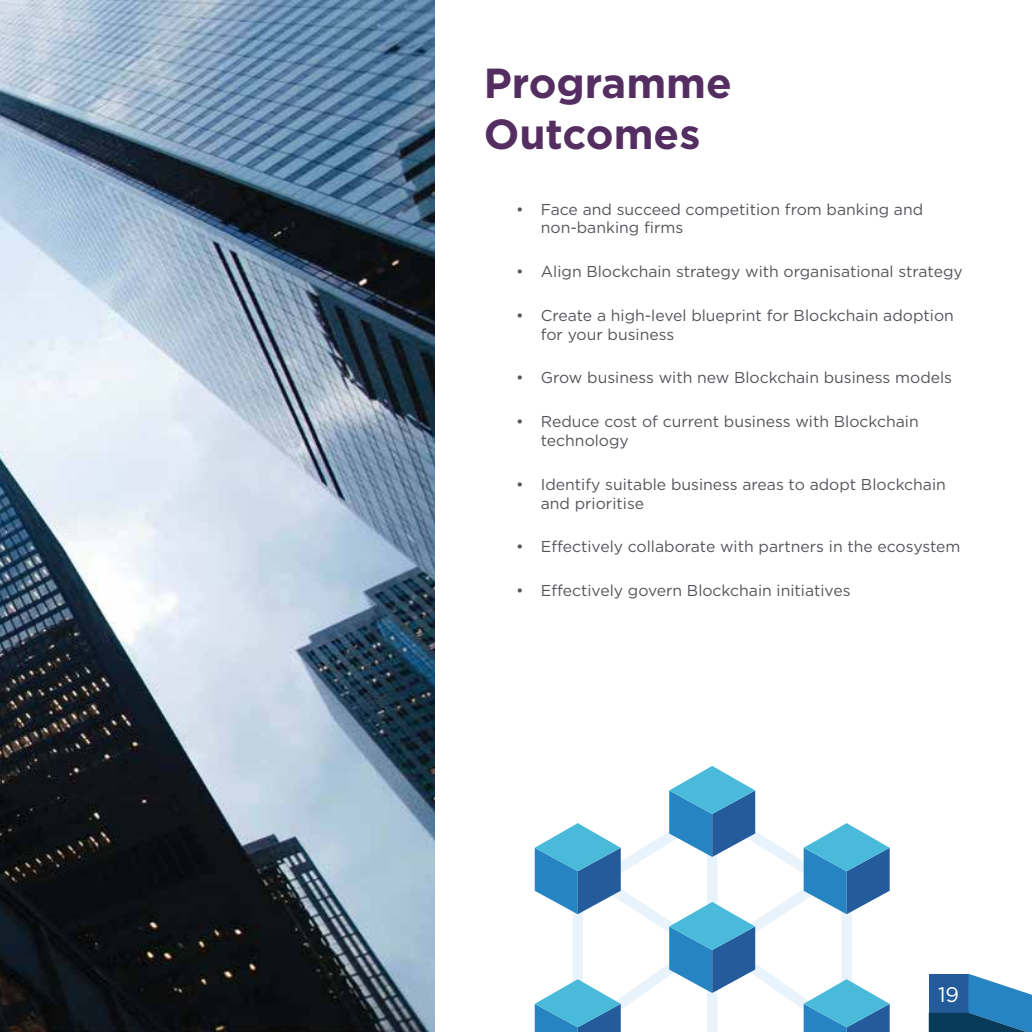
<style>
.page{position:relative;width:1032px;height:1032px;background:#fff}
.page>*{position:absolute;margin:0;border:0;box-sizing:border-box;transform-origin:0 0}
.t1{font:700 42px/50.4px "Gotham";color:#542d61}
.t2{font:21px "Gotham";color:#fff}
.t3{font:15.75px/18.9px "Gotham";color:#54565b}
</style>
<div class="page">
<svg style="left:929px;top:974px;width:103px;height:58px;background:#3777a7"></svg>
<svg style="left:535px;top:766px;width:355px;height:266px"></svg>
<img style="left:0;top:0;width:435px;height:1032px">
<h1 class="t1" style="left:484px;top:58px;width:250px">Programme<br>Outcomes</h1>
<p class="t3" style="left:541px;top:199px;width:384px;text-indent:-25px">• Face and succeed competition from banking and non-banking firms</p>
<p class="t3" style="left:516px;top:262px;width:448px">• Align Blockchain strategy with organisational strategy</p>
<p class="t3" style="left:541px;top:305px;width:415px;text-indent:-25px">• Create a high-level blueprint for Blockchain adoption for your business</p>
<p class="t3" style="left:516px;top:368px;width:438px">• Grow business with new Blockchain business models</p>
<p class="t3" style="left:541px;top:412px;width:379px;text-indent:-25px">• Reduce cost of current business with Blockchain technology</p>
<p class="t3" style="left:541px;top:474px;width:407px;text-indent:-25px">• Identify suitable business areas to adopt Blockchain and prioritise</p>
<p class="t3" style="left:516px;top:537px;width:446px">• Effectively collaborate with partners in the ecosystem</p>
<p class="t3" style="left:516px;top:581px;width:336px">• Effectively govern Blockchain initiatives</p>
<h2 class="t2" style="left:938px;top:981px;width:23px">19</h2>
</div>
